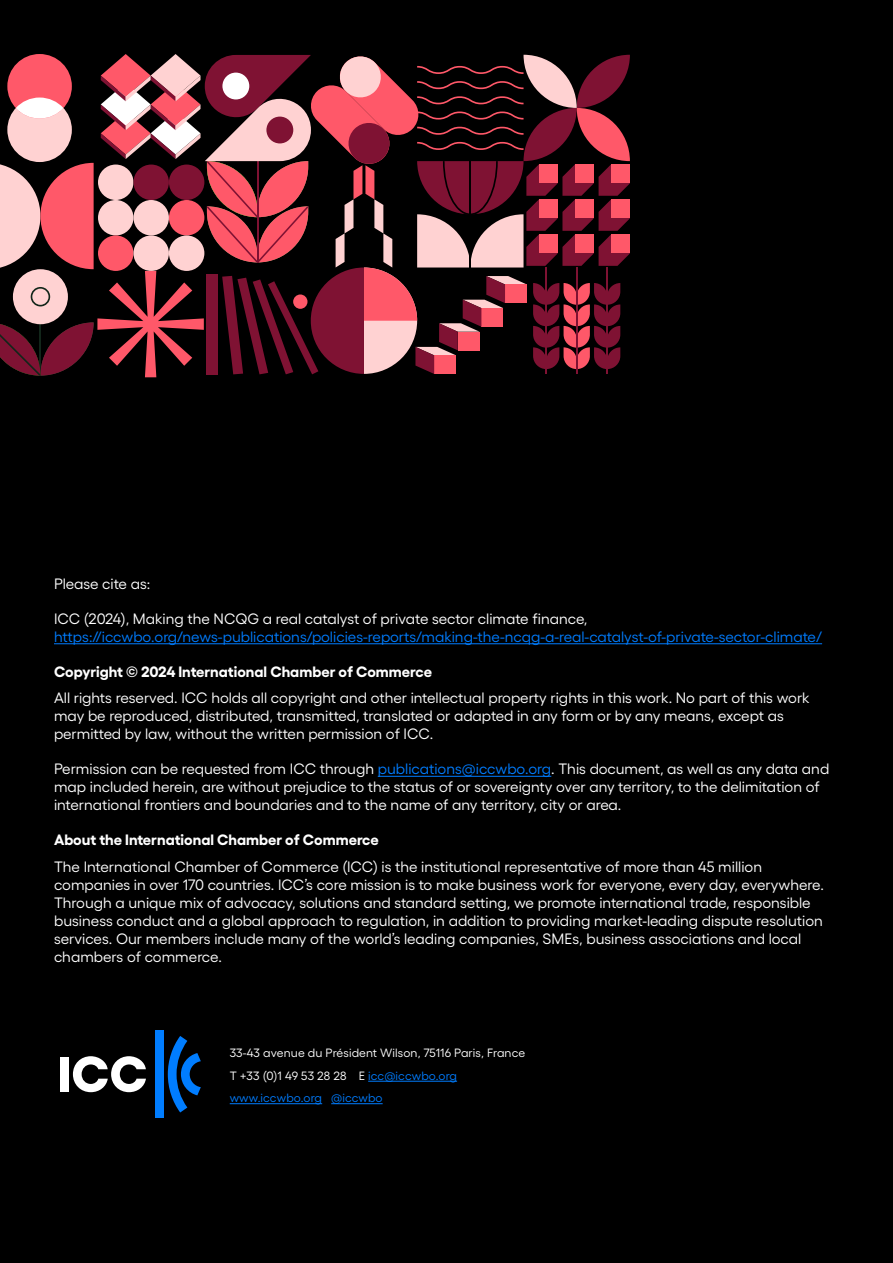
<style>
.page{position:relative;width:893px;height:1263px;background:#000}
.page>*{position:absolute;margin:0;border:0;box-sizing:border-box;transform-origin:0 0}
.t1{font:15px/18px "Gellix";color:#fff}
.t2{font:15px "Gellix";color:#007dff}
.t3{font:700 15px "Gellix";color:#fff}
.t4{font:12px/22.5px "Gellix";letter-spacing:.01em;color:#fff}
.s1{color:#007dff}
</style>
<div class="page">
<hr style="left:54px;top:643px;width:768px;height:1px;background:#007dff">
<hr style="left:378px;top:776px;width:173px;height:1px;background:#007dff">
<div style="left:60px;top:1057px;width:9px;height:35px;background:#fff"></div>
<svg style="left:73px;top:1056px;width:73px;height:36px"></svg>
<div style="left:155px;top:1030px;width:8px;height:88px;background:#007dff"></div>
<svg style="left:168px;top:1036px;width:33px;height:76px"></svg>
<hr style="left:368px;top:1081px;width:89px;height:1px;background:#007dff">
<hr style="left:230px;top:1103px;width:92px;height:1px;background:#007dff">
<hr style="left:331px;top:1103px;width:52px;height:1px;background:#007dff">
<svg style="left:0;top:54px;width:630px;height:323px"></svg>
<p class="t1" style="left:54px;top:573px;width:98px">Please cite as:</p>
<p class="t1" style="left:54px;top:608px;width:535px">ICC (2024), Making the NCQG a real catalyst of private sector climate finance,</p>
<p class="t2" style="left:54px;top:625px;width:770px">https://iccwbo.org/news-publications/policies-reports/making-the-ncqg-a-real-catalyst-of-private-sector-climate/</p>
<p class="t3" style="left:54px;top:659px;width:379px">Copyright © 2024 International Chamber of Commerce</p>
<p class="t1" style="left:54px;top:688px;width:757px">All rights reserved. ICC holds all copyright and other intellectual property rights in this work. No part of this work may be reproduced, distributed, transmitted, translated or adapted in any form or by any means, except as permitted by law, without the written permission of ICC.</p>
<p class="t1" style="left:54px;top:759px;width:777px">Permission can be requested from ICC through <span class="s1">publications@iccwbo.org</span>. This document, as well as any data and map included herein, are without prejudice to the status of or sovereignty over any territory, to the delimitation of international frontiers and boundaries and to the name of any territory, city or area.</p>
<p class="t3" style="left:54px;top:828px;width:326px">About the International Chamber of Commerce</p>
<p class="t1" style="left:54px;top:856px;width:771px">The International Chamber of Commerce (ICC) is the institutional representative of more than 45 million companies in over 170 countries. ICC’s core mission is to make business work for everyone, every day, everywhere.<br>Through a unique mix of advocacy, solutions and standard setting, we promote international trade, responsible business conduct and a global approach to regulation, in addition to providing market-leading dispute resolution services. Our members include many of the world’s leading companies, SMEs, business associations and local chambers of commerce.</p>
<p class="t4" style="left:230px;top:1040px;width:297px">33-43 avenue du Président Wilson, 75116 Paris, France<br>T +33 (0)1 49 53 28 28 E <span class="s1">icc@iccwbo.org www.iccwbo.org @iccwbo</span></p>
</div>
